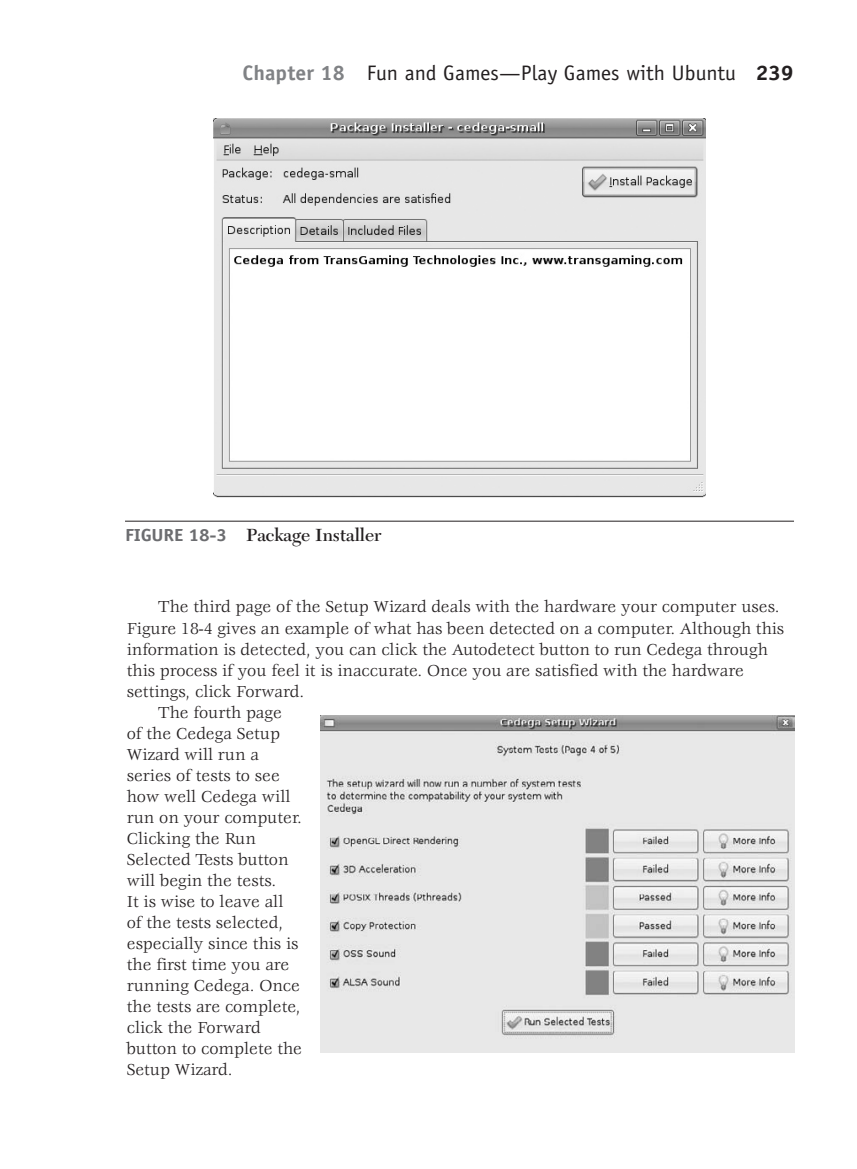
<style>
.page{position:relative;width:857px;height:1169px;background:#fff}
.page>*{position:absolute;margin:0;border:0;box-sizing:border-box;transform-origin:0 0}
.t1{font:21px "Officina Sans";letter-spacing:.005em;color:#231f20}
.t2{font:600 18.38px "New Caledonia";color:#231f20}
.t3{font:17.5px "Veljovic";color:#231f20}
.s1{font-weight:700;color:#808285}
.s2{font-weight:700}
.s3{font-family:"Officina Sans";font-weight:700;font-size:17.5px;color:#6c6d70}
</style>
<div class="page">
<hr style="left:125px;top:521px;width:668px;height:1px;background:#231f20">
<img style="left:214px;top:119px;width:491px;height:378px">
<img style="left:320px;top:716px;width:473px;height:336px">
<p class="t1" style="left:242px;top:61px;width:553px"><span class="s1">Chapter 18</span> Fun and Games—Play Games with Ubuntu <span class="s2">239</span></p>
<p class="t2" style="left:125px;top:524px;width:258px"><span class="s3">FIGURE 18-3</span> Package Installer</p>
<p class="t3" style="left:158px;top:597px;width:622px">The third page of the Setup Wizard deals with the hardware your computer uses.</p>
<p class="t3" style="left:127px;top:618px;width:658px">Figure 18-4 gives an example of what has been detected on a computer. Although this</p>
<p class="t3" style="left:127px;top:639px;width:642px">information is detected, you can click the Autodetect button to run Cedega through</p>
<p class="t3" style="left:127px;top:660px;width:618px">this process if you feel it is inaccurate. Once you are satisfied with the hardware</p>
<p class="t3" style="left:127px;top:681px;width:179px">settings, click Forward.</p>
<p class="t3" style="left:158px;top:702px;width:125px">The fourth page</p>
<p class="t3" style="left:127px;top:723px;width:155px">of the Cedega Setup</p>
<p class="t3" style="left:127px;top:744px;width:134px">Wizard will run a</p>
<p class="t3" style="left:127px;top:765px;width:155px">series of tests to see</p>
<p class="t3" style="left:127px;top:786px;width:165px">how well Cedega will</p>
<p class="t3" style="left:127px;top:807px;width:177px">run on your computer.</p>
<p class="t3" style="left:127px;top:828px;width:130px">Clicking the Run</p>
<p class="t3" style="left:127px;top:849px;width:163px">Selected Tests button</p>
<p class="t3" style="left:127px;top:870px;width:151px">will begin the tests.</p>
<p class="t3" style="left:127px;top:891px;width:158px">It is wise to leave all</p>
<p class="t3" style="left:127px;top:912px;width:158px">of the tests selected,</p>
<p class="t3" style="left:127px;top:933px;width:173px">especially since this is</p>
<p class="t3" style="left:127px;top:954px;width:164px">the first time you are</p>
<p class="t3" style="left:127px;top:975px;width:175px">running Cedega. Once</p>
<p class="t3" style="left:127px;top:996px;width:175px">the tests are complete,</p>
<p class="t3" style="left:127px;top:1017px;width:135px">click the Forward</p>
<p class="t3" style="left:127px;top:1038px;width:177px">button to complete the</p>
<p class="t3" style="left:127px;top:1059px;width:107px">Setup Wizard.</p>
</div>
